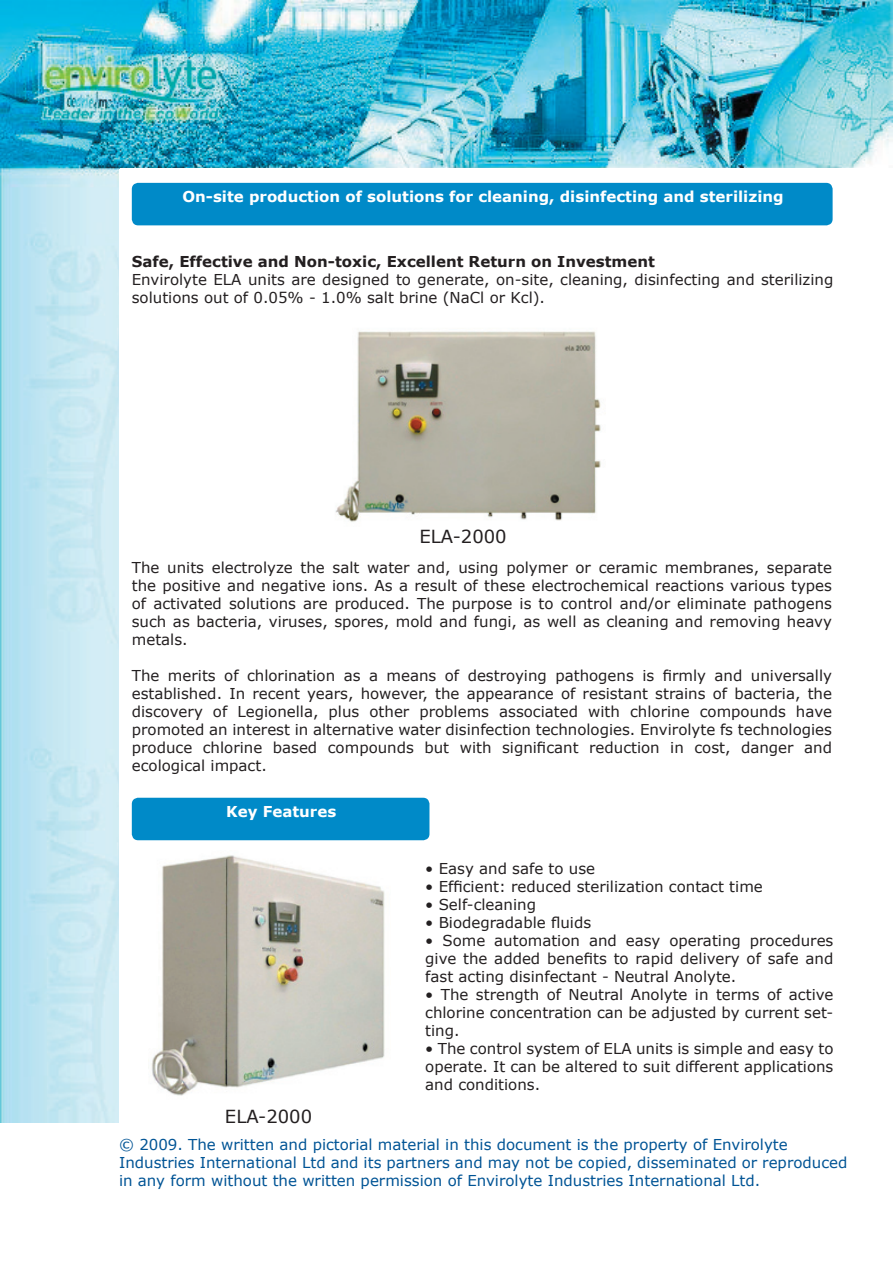
<style>
.page{position:relative;width:893px;height:1263px;background:#fff}
.page>*{position:absolute;margin:0;border:0;box-sizing:border-box;transform-origin:0 0}
.t1{font:18px "Verdana";color:#231f20}
.t2{font:15px/18px "Verdana";color:#231f20;text-align:justify}
.t3{font:15px/18px "Verdana";color:#005495}
.t4{font:700 15px "Verdana";color:#fff}
.t5{font:700 15px "Verdana";color:#231f20}
</style>
<div class="page">
<img style="left:0;top:0;width:893px;height:1122px">
<div style="left:119px;top:169px;width:115px;height:957px;background:#fff"></div>
<img style="left:327px;top:320px;width:279px;height:206px">
<div style="left:132px;top:798px;width:297px;height:42px;background:#008ac8"></div>
<img style="left:151px;top:850px;width:239px;height:250px">
<div style="left:120px;top:169px;width:773px;height:34px;background:#fff"></div>
<div style="left:132px;top:183px;width:701px;height:42px;background:#008ac8"></div>
<p class="t4" style="left:182px;top:187px;width:603px">On-site production of solutions for cleaning, disinfecting and sterilizing</p>
<p class="t5" style="left:132px;top:251px;width:525px">Safe, Effective and Non-toxic, Excellent Return on Investment</p>
<p class="t2" style="left:132px;top:270px;width:703px">Envirolyte ELA units are designed to generate, on-site, cleaning, disinfecting and sterilizing solutions out of 0.05% - 1.0% salt brine (NaCl or Kcl).</p>
<p class="t1" style="left:419px;top:525px;width:89px">ELA-2000</p>
<p class="t2" style="left:132px;top:559px;width:702px">The units electrolyze the salt water and, using polymer or ceramic membranes, separate the positive and negative ions. As a result of these electrochemical reactions various types of activated solutions are produced. The purpose is to control and/or eliminate pathogens such as bacteria, viruses, spores, mold and fungi, as well as cleaning and removing heavy metals.</p>
<p class="t2" style="left:132px;top:667px;width:702px">The merits of chlorination as a means of destroying pathogens is firmly and universally established. In recent years, however, the appearance of resistant strains of bacteria, the discovery of Legionella, plus other problems associated with chlorine compounds have promoted an interest in alternative water disinfection technologies. Envirolyte fs technologies produce chlorine based compounds but with significant reduction in cost, danger and ecological impact.</p>
<p class="t4" style="left:226px;top:801px;width:111px">Key Features</p>
<p class="t2" style="left:425px;top:859px;width:171px">• Easy and safe to use</p>
<p class="t2" style="left:425px;top:877px;width:339px">• Efficient: reduced sterilization contact time</p>
<p class="t2" style="left:425px;top:895px;width:112px">• Self-cleaning</p>
<p class="t2" style="left:425px;top:913px;width:167px">• Biodegradable fluids</p>
<p class="t2" style="left:425px;top:931px;width:410px">• Some automation and easy operating procedures give the added benefits to rapid delivery of safe and fast acting disinfectant - Neutral Anolyte.</p>
<p class="t2" style="left:425px;top:985px;width:410px">• The strength of Neutral Anolyte in terms of active chlorine concentration can be adjusted by current set&shy;ting.</p>
<p class="t2" style="left:425px;top:1039px;width:410px">• The control system of ELA units is simple and easy to operate. It can be altered to suit different applications and conditions.</p>
<p class="t1" style="left:225px;top:1105px;width:89px">ELA-2000</p>
<p class="t3" style="left:119px;top:1135px;width:730px">© 2009. The written and pictorial material in this document is the property of Envirolyte<br>Industries International Ltd and its partners and may not be copied, disseminated or reproduced in any form without the written permission of Envirolyte Industries International Ltd.</p>
</div>
